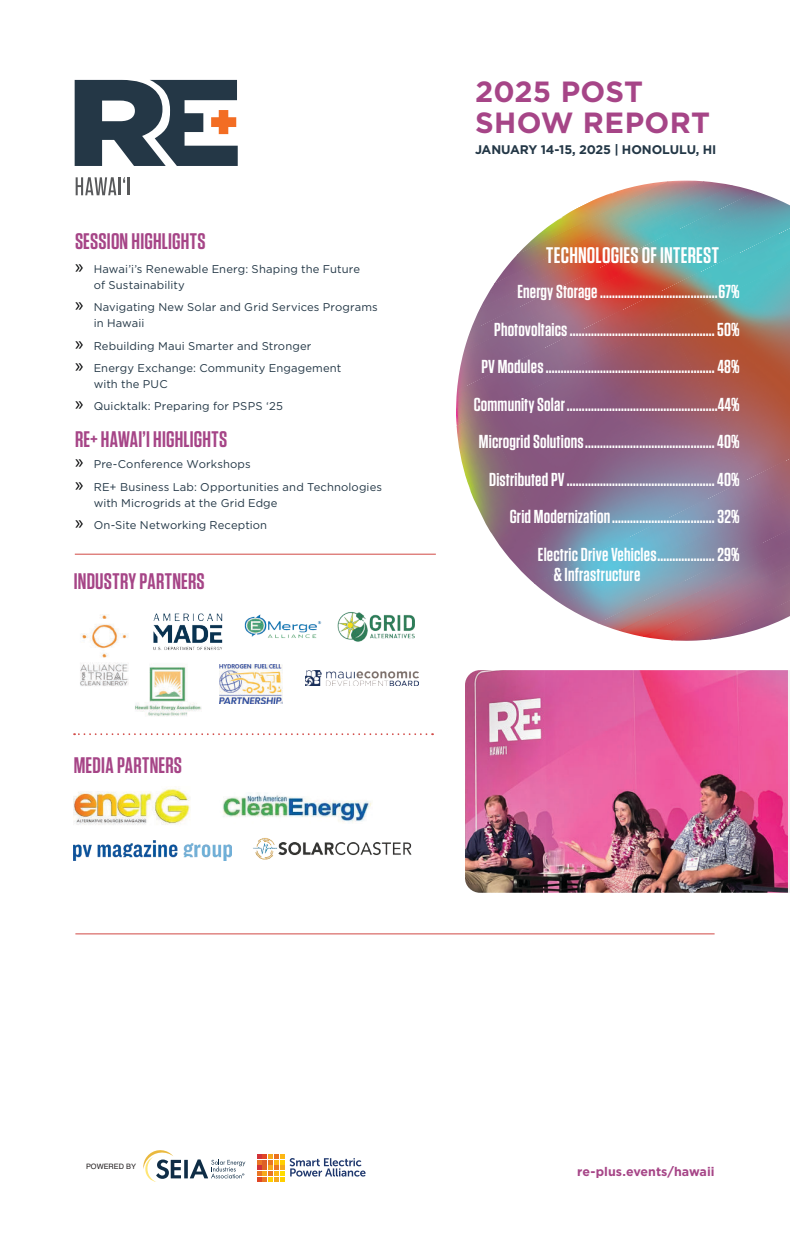
<style>
.page{position:relative;width:790px;height:1244px;background:#fff}
.page>*{position:absolute;margin:0;border:0;box-sizing:border-box;transform-origin:0 0}
.t1{font:700 29.25px/31.2px "Gotham";letter-spacing:.01em;color:#a64587}
.t2{font:600 22.5px "Tungsten";letter-spacing:.01em;color:#a64587}
.t3{font:600 22.5px "Tungsten";letter-spacing:.01em;color:#fff}
.t4{font:600 18.75px/37.5px "Tungsten";letter-spacing:.01em;color:#fff;text-align:right}
.t5{font:700 12.5px "Gotham";letter-spacing:-.01em;color:#233746}
.t6{font:700 12.5px "Gotham";color:#a64587}
.t7{font:11.25px/22.2px "Gotham";letter-spacing:.01em;color:#233746}
.t8{font:7.38px "Helvetica";color:#231f20}
.s1{font-family:"Myriad Pro";font-size:20px;color:#020304}
</style>
<div class="page">
<img style="left:465px;top:670px;width:323px;height:223px">
<img style="left:747px;top:426px;width:43px;height:32px">
<img style="left:535px;top:458px;width:255px;height:147px">
<img style="left:456px;top:391px;width:334px;height:35px">
<img style="left:562px;top:493px;width:228px;height:130px">
<img style="left:457px;top:199px;width:333px;height:192px">
<img style="left:597px;top:529px;width:193px;height:102px">
<img style="left:464px;top:191px;width:313px;height:161px">
<img style="left:618px;top:547px;width:172px;height:90px">
<img style="left:470px;top:185px;width:287px;height:146px">
<img style="left:642px;top:564px;width:148px;height:76px">
<img style="left:480px;top:181px;width:253px;height:128px">
<img style="left:671px;top:582px;width:119px;height:59px">
<img style="left:494px;top:181px;width:211px;height:103px">
<img style="left:709px;top:600px;width:81px;height:40px">
<img style="left:516px;top:181px;width:152px;height:74px">
<img style="left:484px;top:322px;width:263px;height:249px">
<img style="left:457px;top:412px;width:104px;height:172px">
<svg style="left:257px;top:1154px;width:109px;height:27px"></svg>
<svg style="left:143px;top:1150px;width:38px;height:32px"></svg>
<svg style="left:184px;top:1160px;width:4px;height:18px"></svg>
<svg style="left:190px;top:1159px;width:55px;height:19px"></svg>
<svg style="left:76px;top:177px;width:54px;height:18px"></svg>
<svg style="left:75px;top:80px;width:163px;height:86px"></svg>
<img style="left:337px;top:612px;width:77px;height:30px">
<img style="left:244px;top:614px;width:78px;height:24px">
<hr style="left:75px;top:933px;width:640px;height:1px;background:#d14945">
<img style="left:222px;top:793px;width:150px;height:29px">
<img style="left:74px;top:840px;width:158px;height:20px">
<img style="left:74px;top:787px;width:116px;height:38px">
<hr style="left:75px;top:554px;width:361px;height:1px;background:#d14945">
<svg style="left:74px;top:733px;width:352px;height:2px"></svg>
<img style="left:220px;top:664px;width:63px;height:40px">
<img style="left:153px;top:613px;width:70px;height:37px">
<img style="left:80px;top:614px;width:49px;height:72px">
<img style="left:135px;top:666px;width:67px;height:50px">
<img style="left:305px;top:670px;width:114px;height:16px">
<img style="left:253px;top:838px;width:159px;height:22px">
<p class="t2" style="left:75px;top:231px;width:132px">SESSION HIGHLIGHTS</p>
<p class="t7" style="left:94px;top:262px;width:268px;line-height:16px;text-indent:-19px"><span class="s1">»</span> Hawai’i’s Renewable Energ: Shaping the Future of Sustainability</p>
<p class="t7" style="left:94px;top:300px;width:286px;line-height:16px;text-indent:-19px"><span class="s1">»</span> Navigating New Solar and Grid Services Programs in Hawaii</p>
<p class="t7" style="left:75px;top:335px;width:268px"><span class="s1">»</span> Rebuilding Maui Smarter and Stronger<br><span class="s1">»</span> Energy Exchange: Community Engagement</p>
<p class="t7" style="left:75px;top:373px;width:209px;text-indent:19px">with the PUC<br><span class="s1">»</span> Quicktalk: Preparing for PSPS ‘25</p>
<p class="t2" style="left:75px;top:429px;width:154px">RE+ HAWAI’I HIGHLIGHTS</p>
<p class="t7" style="left:75px;top:454px;width:309px"><span class="s1">»</span> Pre-Conference Workshops<br><span class="s1">»</span> RE+ Business Lab: Opportunities and Technologies</p>
<p class="t7" style="left:75px;top:492px;width:204px;text-indent:19px">with Microgrids at the Grid Edge <span class="s1">»</span> On-Site Networking Reception</p>
<p class="t2" style="left:74px;top:571px;width:132px">INDUSTRY PARTNERS</p>
<p class="t2" style="left:74px;top:754px;width:110px">MEDIA PARTNERS</p>
<h1 class="t1" style="left:475px;top:77px;width:237px">2025 POST<br>SHOW REPORT</h1>
<p class="t5" style="left:475px;top:144px;width:243px">JANUARY 14-15, 2025 | HONOLULU, HI</p>
<p class="t3" style="left:546px;top:245px;width:174px">TECHNOLOGIES OF INTEREST</p>
<p class="t4" style="left:474px;top:274px;width:267px">Energy Storage .......................................67% Photovoltaics ................................................50%<br>PV Modules ........................................................48% Community Solar ..................................................44% Microgrid Solutions ...........................................40% Distributed PV .................................................40% Grid Modernization ..................................32% Electric Drive Vehicles ...................29%</p>
<p class="t4" style="left:554px;top:557px;width:88px">&amp; Infrastructure</p>
<p class="t8" style="left:86px;top:1162px;width:52px">POWERED BY</p>
<p class="t6" style="left:577px;top:1166px;width:139px">re-plus.events/hawaii</p>
</div>
